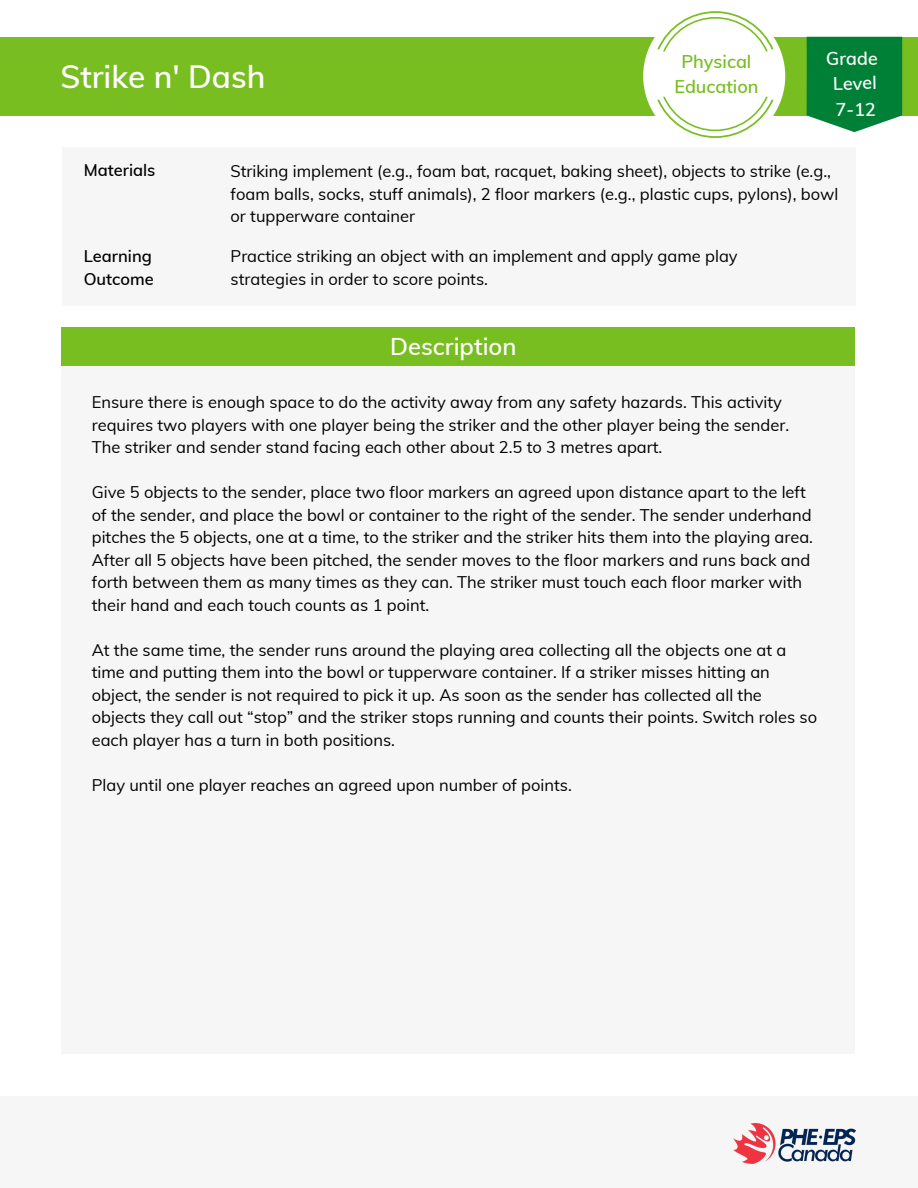
<style>
.page{position:relative;width:918px;height:1188px;background:#fff}
.page>*{position:absolute;margin:0;border:0;box-sizing:border-box;transform-origin:0 0}
.t1{font:600 31.5px "Muli";color:#fff}
.t2{font:600 23.7px "Muli";color:#fff}
.t3{font:600 18px/25px "Muli";color:#78be20;text-align:center}
.t4{font:600 18px/25.5px "Muli";color:#fff;text-align:center}
.t5{font:16.5px/22.5px "Muli";color:#000}
.t6{font:600 16.5px/22.5px "Muli";color:#000}
</style>
<div class="page">
<div style="left:61px;top:365px;width:794px;height:689px;background:#f6f6f6"></div>
<div style="left:61px;top:327px;width:793px;height:39px;background:#78be20"></div>
<div style="left:0;top:1096px;width:918px;height:92px;background:#f6f6f6"></div>
<img style="left:734px;top:1123px;width:121px;height:41px">
<div style="left:0;top:37px;width:918px;height:79px;background:#78be20"></div>
<div style="left:62px;top:147px;width:794px;height:158px;background:#f6f6f6"></div>
<svg style="left:643px;top:11px;width:142px;height:127px"></svg>
<svg style="left:807px;top:37px;width:95px;height:95px;background:#158a48"></svg>
<h1 class="t1" style="left:60px;top:56px;width:206px">Strike n' Dash</h1>
<p class="t3" style="left:674px;top:49px;width:86px">Physical<br>Education</p>
<p class="t4" style="left:826px;top:46px;width:53px;rotate:-1deg">Grade<br>Level<br>7-12</p>
<p class="t6" style="left:84px;top:159px;width:73px">Materials</p>
<p class="t6" style="left:84px;top:245px;width:71px">Learning<br>Outcome</p>
<p class="t5" style="left:231px;top:160px;width:609px">Striking implement (e.g., foam bat, racquet, baking sheet), objects to strike (e.g., foam balls, socks, stuff animals), 2 floor markers (e.g., plastic cups, pylons), bowl or tupperware container</p>
<p class="t5" style="left:231px;top:245px;width:509px">Practice striking an object with an implement and apply game play strategies in order to score points.</p>
<h2 class="t2" style="left:390px;top:331px;width:128px">Description</h2>
<p class="t5" style="left:92px;top:391px;width:699px">Ensure there is enough space to do the activity away from any safety hazards. This activity requires two players with one player being the striker and the other player being the sender.<br>The striker and sender stand facing each other about 2.5 to 3 metres apart.</p>
<p class="t5" style="left:92px;top:481px;width:723px">Give 5 objects to the sender, place two floor markers an agreed upon distance apart to the left of the sender, and place the bowl or container to the right of the sender. The sender underhand pitches the 5 objects, one at a time, to the striker and the striker hits them into the playing area.<br>After all 5 objects have been pitched, the sender moves to the floor markers and runs back and forth between them as many times as they can. The striker must touch each floor marker with their hand and each touch counts as 1 point.</p>
<p class="t5" style="left:92px;top:638px;width:727px">At the same time, the sender runs around the playing area collecting all the objects one at a time and putting them into the bowl or tupperware container. If a striker misses hitting an object, the sender is not required to pick it up. As soon as the sender has collected all the objects they call out “stop” and the striker stops running and counts their points. Switch roles so each player has a turn in both positions.</p>
<p class="t5" style="left:92px;top:773px;width:482px">Play until one player reaches an agreed upon number of points.</p>
</div>
